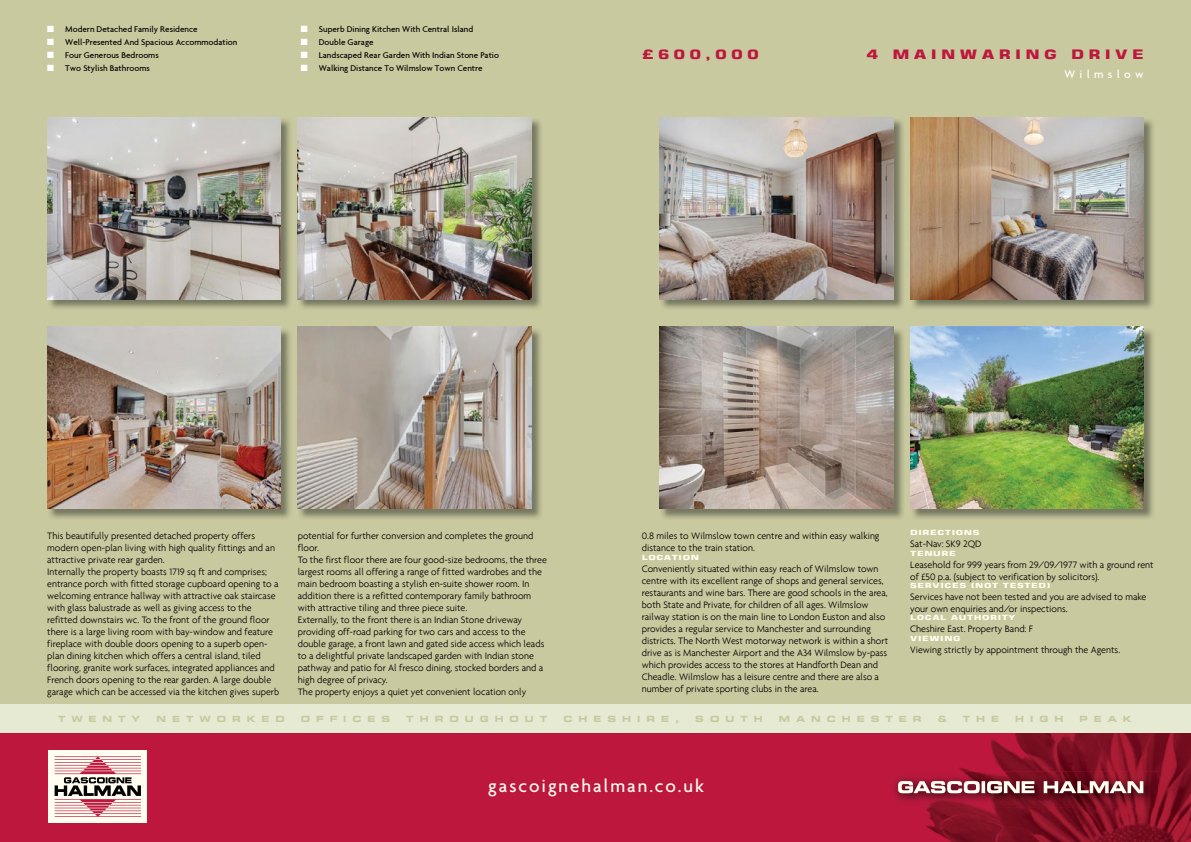
<style>
.page{position:relative;width:1191px;height:842px;background:#fff}
.page>*{position:absolute;margin:0;border:0;box-sizing:border-box;transform-origin:0 0}
.t1{font:500 19px "Agenda";letter-spacing:.1em;color:#fffef0}
.t2{font:700 13px "Square 721 BT";letter-spacing:.255em;color:#bd173e;scale:1.3 1}
.t3{font:500 12px "Agenda";letter-spacing:.36em;color:#fff}
.t4{font:300 10px/12px "Agenda";color:#000}
.t5{font:500 9px "Agenda";color:#000}
.t6{font:700 expanded 8.5px "Square 721 BT";letter-spacing:.705em;color:#c9c99f}
.t7{font:700 7px "Square 721 BT";letter-spacing:.06em;color:#fffef0;scale:1.4 1}
.s1{color:#fff}
</style>
<div class="page">
<div style="left:0;top:723px;width:1191px;height:119px;background:#bd173e"></div>
<img style="left:926px;top:733px;width:254px;height:93px">
<img style="left:894px;top:777px;width:32px;height:25px">
<img style="left:926px;top:771px;width:232px;height:37px">
<svg style="left:898px;top:781px;width:81px;height:12px"></svg>
<svg style="left:981px;top:781px;width:4px;height:12px"></svg>
<svg style="left:987px;top:781px;width:47px;height:12px"></svg>
<svg style="left:1043px;top:781px;width:100px;height:12px"></svg>
<div style="left:0;top:0;width:1191px;height:706px;background:#c9c99f"></div>
<div style="left:0;top:705px;width:1191px;height:28px;background:#e6ead3"></div>
<div style="left:49px;top:750px;width:98px;height:73px;background:#fffef0"></div>
<svg style="left:55px;top:756px;width:86px;height:61px"></svg>
<img style="left:48px;top:119px;width:242px;height:190px">
<img style="left:47px;top:118px;width:234px;height:181px">
<img style="left:298px;top:118px;width:243px;height:191px">
<img style="left:298px;top:118px;width:233px;height:181px">
<img style="left:48px;top:329px;width:242px;height:190px">
<img style="left:47px;top:327px;width:234px;height:181px">
<img style="left:298px;top:328px;width:243px;height:191px">
<img style="left:298px;top:327px;width:233px;height:181px">
<img style="left:911px;top:118px;width:242px;height:191px">
<img style="left:910px;top:118px;width:233px;height:181px">
<img style="left:660px;top:118px;width:243px;height:191px">
<img style="left:660px;top:118px;width:233px;height:181px">
<img style="left:911px;top:328px;width:242px;height:191px">
<img style="left:910px;top:327px;width:233px;height:181px">
<img style="left:660px;top:328px;width:243px;height:191px">
<img style="left:660px;top:327px;width:233px;height:181px">
<p class="t5" style="left:47px;top:24px;width:152px"><span class="s1">■</span> Modern Detached Family Residence</p>
<p class="t5" style="left:47px;top:37px;width:192px"><span class="s1">■</span> Well-Presented And Spacious Accommodation</p>
<p class="t5" style="left:47px;top:50px;width:113px"><span class="s1">■</span> Four Generous Bedrooms</p>
<p class="t5" style="left:47px;top:63px;width:104px"><span class="s1">■</span> Two Stylish Bathrooms</p>
<p class="t5" style="left:301px;top:24px;width:174px"><span class="s1">■</span> Superb Dining Kitchen With Central Island</p>
<p class="t5" style="left:301px;top:37px;width:74px"><span class="s1">■</span> Double Garage</p>
<p class="t5" style="left:301px;top:50px;width:200px"><span class="s1">■</span> Landscaped Rear Garden With Indian Stone Patio</p>
<p class="t5" style="left:301px;top:63px;width:183px"><span class="s1">■</span> Walking Distance To Wilmslow Town Centre</p>
<h2 class="t2" style="left:642px;top:47px;width:91px">£600,000</h2>
<h2 class="t2" style="left:866px;top:47px;width:215px">4 MAINWARING DRIVE</h2>
<p class="t3" style="left:1064px;top:67px;width:81px">Wilmslow</p>
<p class="t4" style="left:47px;top:530px;width:233px">This beautifully presented detached property offers modern open-plan living with high quality fittings and an attractive private rear garden.<br>Internally the property boasts 1719 sq ft and comprises; entrance porch with fitted storage cupboard opening to a welcoming entrance hallway with attractive oak staircase with glass balustrade as well as giving access to the refitted downstairs wc. To the front of the ground floor there is a large living room with bay-window and feature fireplace with double doors opening to a superb open&shy;plan dining kitchen which offers a central island, tiled flooring, granite work surfaces, integrated appliances and French doors opening to the rear garden. A large double garage which can be accessed via the kitchen gives superb</p>
<p class="t4" style="left:298px;top:530px;width:251px">potential for further conversion and completes the ground floor.<br>To the first floor there are four good-size bedrooms, the three largest rooms all offering a range of fitted wardrobes and the main bedroom boasting a stylish en-suite shower room. In addition there is a refitted contemporary family bathroom with attractive tiling and three piece suite.<br>Externally, to the front there is an Indian Stone driveway providing off-road parking for two cars and access to the double garage, a front lawn and gated side access which leads to a delightful private landscaped garden with Indian stone pathway and patio for Al fresco dining, stocked borders and a high degree of privacy.<br>The property enjoys a quiet yet convenient location only</p>
<p class="t4" style="left:642px;top:530px;width:239px">0.8 miles to Wilmslow town centre and within easy walking distance to the train station.</p>
<p class="t7" style="left:642px;top:553px;width:42px">LOCATION</p>
<p class="t4" style="left:642px;top:562px;width:248px">Conveniently situated within easy reach of Wilmslow town centre with its excellent range of shops and general services, restaurants and wine bars. There are good schools in the area, both State and Private, for children of all ages. Wilmslow railway station is on the main line to London Euston and also provides a regular service to Manchester and surrounding districts. The North West motorway network is within a short drive as is Manchester Airport and the A34 Wilmslow by-pass which provides access to the stores at Handforth Dean and Cheadle. Wilmslow has a leisure centre and there are also a number of private sporting clubs in the area.</p>
<p class="t7" style="left:910px;top:528px;width:51px">DIRECTIONS</p>
<p class="t4" style="left:910px;top:538px;width:73px">Sat-Nav: SK9 2QD</p>
<p class="t7" style="left:910px;top:549px;width:34px">TENURE</p>
<p class="t4" style="left:910px;top:558px;width:245px">Leasehold for 999 years from 29/09/1977 with a ground rent of £50 p.a. (subject to verification by solicitors).</p>
<p class="t7" style="left:910px;top:581px;width:102px">SERVICES (NOT TESTED)</p>
<p class="t4" style="left:910px;top:591px;width:238px">Services have not been tested and you are advised to make your own enquiries and/or inspections.</p>
<p class="t7" style="left:910px;top:614px;width:77px">LOCAL AUTHORITY</p>
<p class="t4" style="left:910px;top:623px;width:124px">Cheshire East. Property Band: F</p>
<p class="t7" style="left:910px;top:634px;width:37px">VIEWING</p>
<p class="t4" style="left:910px;top:643px;width:211px">Viewing strictly by appointment through the Agents.</p>
<p class="t6" style="left:58px;top:714px;width:84px">TWENTY</p>
<p class="t6" style="left:156px;top:714px;width:130px">NETWORKED</p>
<p class="t6" style="left:301px;top:714px;width:91px">OFFICES</p>
<p class="t6" style="left:406px;top:714px;width:143px">THROUGHOUT</p>
<p class="t6" style="left:563px;top:714px;width:117px">CHESHIRE,</p>
<p class="t6" style="left:695px;top:714px;width:69px">SOUTH</p>
<p class="t6" style="left:779px;top:714px;width:144px">MANCHESTER</p>
<p class="t6" style="left:937px;top:714px;width:10px">&amp;</p>
<p class="t6" style="left:962px;top:714px;width:38px">THE</p>
<p class="t6" style="left:1015px;top:714px;width:50px">HIGH</p>
<p class="t6" style="left:1079px;top:714px;width:54px">PEAK</p>
<h1 class="t1" style="left:488px;top:774px;width:217px">gascoignehalman.co.uk</h1>
</div>
